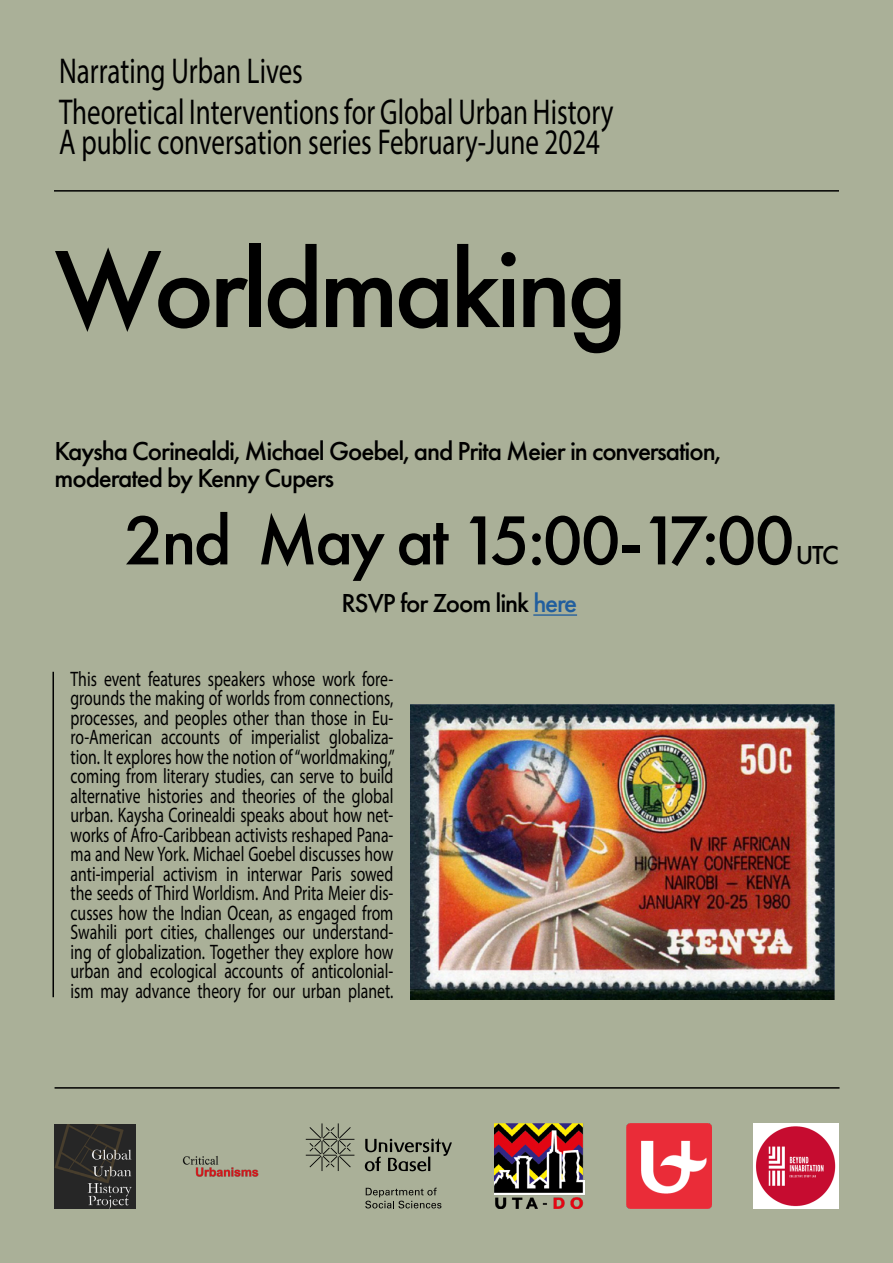
<style>
.page{position:relative;width:893px;height:1263px;background:#aab098}
.page>*{position:absolute;margin:0;border:0;box-sizing:border-box;transform-origin:0 0}
.t1{font:500 114px "Futura PT";letter-spacing:-.04em;color:#000}
.t2{font:500 72px "Futura PT";letter-spacing:-.04em;color:#000}
.t3{font:36px/40.5px "Myriad Pro";color:#000;scale:.75 1}
.t4{font:500 27px/27px "Futura PT";letter-spacing:-.04em;color:#000}
.t5{font:21px/19.5px "Myriad Pro";color:#000;text-align:justify;scale:.75 1}
.s1{color:#215e9e}
</style>
<div class="page">
<hr style="left:54px;top:190px;width:785px;height:2px;background:#000">
<hr style="left:52px;top:672px;width:2px;height:325px;background:#000">
<hr style="left:55px;top:1087px;width:784px;height:2px;background:#000">
<img style="left:182px;top:1156px;width:77px;height:21px">
<svg style="left:365px;top:1188px;width:76px;height:20px"></svg>
<svg style="left:365px;top:1138px;width:87px;height:33px"></svg>
<svg style="left:306px;top:1123px;width:48px;height:48px"></svg>
<img style="left:627px;top:1124px;width:85px;height:84px">
<img style="left:55px;top:1124px;width:80px;height:85px">
<img style="left:494px;top:1123px;width:90px;height:85px">
<img style="left:753px;top:1123px;width:85px;height:85px">
<img style="left:410px;top:704px;width:424px;height:295px">
<hr style="left:533px;top:614px;width:44px;height:2px;background:#215e9e">
<h3 class="t3" style="left:59px;top:51px;width:741px">Narrating Urban Lives<br>Theoretical Interventions for Global Urban History</h3>
<h3 class="t3" style="left:59px;top:121px;width:723px">A public conversation series February-June 2024</h3>
<h1 class="t1" style="left:55px;top:220px;width:574px">Worldmaking</h1>
<p class="t4" style="left:55px;top:437px;width:668px">Kaysha Corinealdi, Michael Goebel, and Prita Meier in conversation, moderated by Kenny Cupers</p>
<h2 class="t2" style="left:124px;top:497px;width:673px">2nd May at 15:00-17:00</h2>
<p class="t4" style="left:796px;top:542px;width:45px">UTC</p>
<p class="t4" style="left:342px;top:590px;width:237px">RSVP for Zoom link <span class="s1">here</span></p>
<p class="t5" style="left:71px;top:668px;width:434px">This event features speakers whose work fore&shy;grounds the making of worlds from connections, processes, and peoples other than those in Eu&shy;ro-American accounts of imperialist globaliza&shy;tion. It explores how the notion of “worldmaking,” coming from literary studies, can serve to build alternative histories and theories of the global urban. Kaysha Corinealdi speaks about how net&shy;works of Afro-Caribbean activists reshaped Pana&shy;ma and New York. Michael Goebel discusses how anti-imperial activism in interwar Paris sowed the seeds of Third Worldism. And Prita Meier dis&shy;cusses how the Indian Ocean, as engaged from Swahili port cities, challenges our understand&shy;ing of globalization. Together they explore how urban and ecological accounts of anticolonial&shy;ism may advance theory for our urban planet.</p>
</div>
